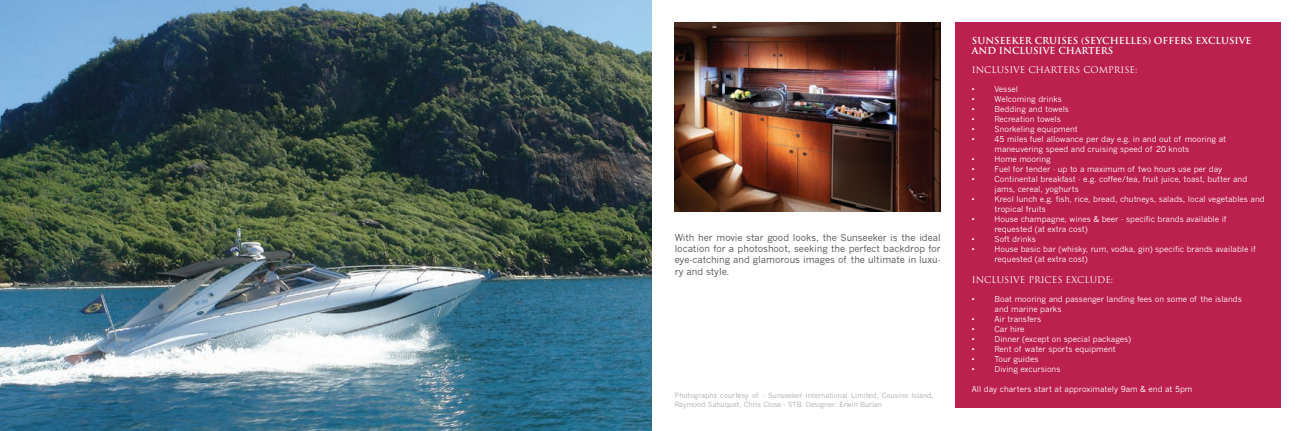
<style>
.page{position:relative;width:1304px;height:431px;background:#fff}
.page>*{position:absolute;margin:0;border:0;box-sizing:border-box;transform-origin:0 0}
.t1{font:9.4px/11.3px "News Gothic";color:#4b4c4d;text-align:justify}
.t2{font:700 9.4px/10.4px "Trajan Pro";color:#fff}
.t3{font:9px "Trajan Pro";color:#fff}
.t4{font:8px/10px "News Gothic";color:#fff}
.t5{font:7px/8.4px "News Gothic";color:#a8a9ad}
</style>
<div class="page">
<img style="left:675px;top:23px;width:266px;height:188px">
<div style="left:955px;top:23px;width:326px;height:385px;background:#bc204f"></div>
<img style="left:0;top:0;width:652px;height:431px">
<p class="t1" style="left:675px;top:232px;width:268px">With her movie star good looks, the Sunseeker is the ideal location for a photoshoot, seeking the perfect backdrop for eye-catching and glamorous images of the ultimate in luxu&shy;ry and style.</p>
<p class="t5" style="left:675px;top:391px;width:261px">Photographs courtesy of - Sunseeker International Limited, Cousine Island,<br>Raymond Sahuquet, Chris Close - STB. Designer: Erwin Burian</p>
<p class="t2" style="left:972px;top:35px;width:281px">SUNSEEKER CRUISES (SEYCHELLES) OFFERS EXCLUSIVE<br>AND INCLUSIVE CHARTERS</p>
<p class="t3" style="left:972px;top:64px;width:167px">INCLUSIVE CHARTERS COMPRISE:</p>
<p class="t4" style="left:972px;top:84px;width:4px">•</p>
<p class="t4" style="left:995px;top:84px;width:25px">Vessel</p>
<p class="t4" style="left:972px;top:94px;width:4px">•</p>
<p class="t4" style="left:995px;top:94px;width:69px">Welcoming drinks</p>
<p class="t4" style="left:972px;top:104px;width:4px">•</p>
<p class="t4" style="left:995px;top:104px;width:76px">Bedding and towels</p>
<p class="t4" style="left:972px;top:114px;width:4px">•</p>
<p class="t4" style="left:995px;top:114px;width:68px">Recreation towels</p>
<p class="t4" style="left:972px;top:124px;width:4px">•</p>
<p class="t4" style="left:995px;top:124px;width:85px">Snorkeling equipment</p>
<p class="t4" style="left:972px;top:134px;width:4px">•</p>
<p class="t4" style="left:995px;top:134px;width:233px">45 miles fuel allowance per day e.g. in and out of mooring at maneuvering speed and cruising speed of 20 knots</p>
<p class="t4" style="left:972px;top:154px;width:4px">•</p>
<p class="t4" style="left:995px;top:154px;width:58px">Home mooring</p>
<p class="t4" style="left:972px;top:164px;width:4px">•</p>
<p class="t4" style="left:995px;top:164px;width:229px">Fuel for tender - up to a maximum of two hours use per day</p>
<p class="t4" style="left:972px;top:174px;width:4px">•</p>
<p class="t4" style="left:995px;top:174px;width:254px">Continental breakfast - e.g. coffee/tea, fruit juice, toast, butter and jams, cereal, yoghurts</p>
<p class="t4" style="left:972px;top:194px;width:4px">•</p>
<p class="t4" style="left:995px;top:194px;width:272px">Kreol lunch e.g. fish, rice, bread, chutneys, salads, local vegetables and tropical fruits</p>
<p class="t4" style="left:972px;top:214px;width:4px">•</p>
<p class="t4" style="left:995px;top:214px;width:234px">House champagne, wines &amp; beer - specific brands available if requested (at extra cost)</p>
<p class="t4" style="left:972px;top:234px;width:4px">•</p>
<p class="t4" style="left:995px;top:234px;width:43px">Soft drinks</p>
<p class="t4" style="left:972px;top:244px;width:4px">•</p>
<p class="t4" style="left:995px;top:244px;width:263px">House basic bar (whisky, rum, vodka, gin) specific brands available if requested (at extra cost)</p>
<p class="t3" style="left:972px;top:274px;width:143px">INCLUSIVE PRICES EXCLUDE:</p>
<p class="t4" style="left:972px;top:294px;width:4px">•</p>
<p class="t4" style="left:995px;top:294px;width:249px">Boat mooring and passenger landing fees on some of the islands and marine parks</p>
<p class="t4" style="left:972px;top:314px;width:4px">•</p>
<p class="t4" style="left:995px;top:314px;width:48px">Air transfers</p>
<p class="t4" style="left:972px;top:324px;width:4px">•</p>
<p class="t4" style="left:995px;top:324px;width:32px">Car hire</p>
<p class="t4" style="left:972px;top:334px;width:4px">•</p>
<p class="t4" style="left:995px;top:334px;width:138px">Dinner (except on special packages)</p>
<p class="t4" style="left:972px;top:344px;width:4px">•</p>
<p class="t4" style="left:995px;top:344px;width:123px">Rent of water sports equipment</p>
<p class="t4" style="left:972px;top:354px;width:4px">•</p>
<p class="t4" style="left:995px;top:354px;width:45px">Tour guides</p>
<p class="t4" style="left:972px;top:364px;width:4px">•</p>
<p class="t4" style="left:995px;top:364px;width:67px">Diving excursions</p>
<p class="t4" style="left:972px;top:384px;width:222px">All day charters start at approximately 9am &amp; end at 5pm</p>
</div>
